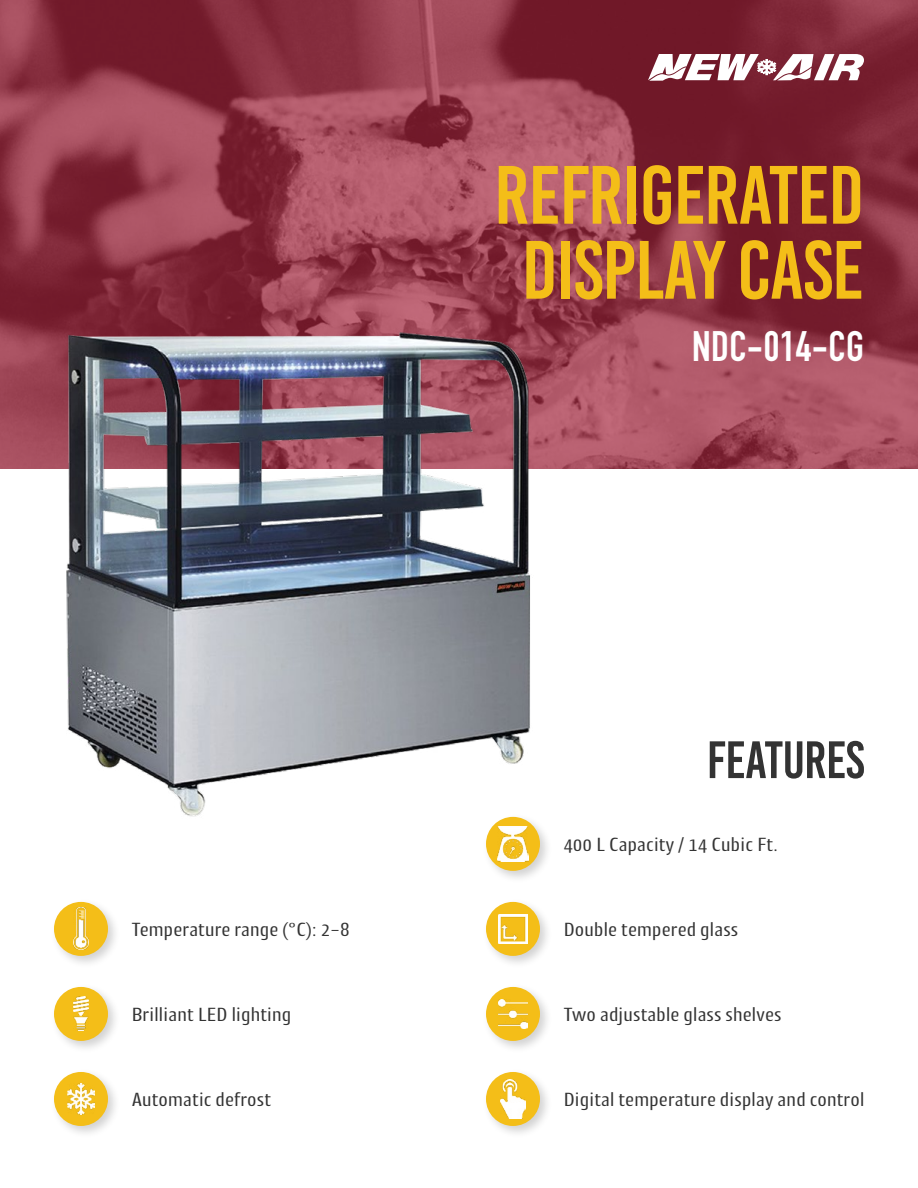
<style>
.page{position:relative;width:918px;height:1188px;background:#fff}
.page>*{position:absolute;margin:0;border:0;box-sizing:border-box;transform-origin:0 0}
.t1{font:82.5px/75px "Bebas Kai";letter-spacing:-.01em;color:#f4be18;text-align:center}
.t2{font:52.5px "Bebas Kai";letter-spacing:-.01em;color:#333}
.t3{font:700 42px "DIN Condensed";letter-spacing:.01em;color:#fff}
.t4{font:19.5px "Cantiga";color:#333}
</style>
<div class="page">
<svg style="left:0;top:0;width:918px;height:469px;background:#923a4a"></svg>
<div style="left:50px;top:983px;width:71px;height:71px;background:#000;opacity:.18"></div>
<div style="left:54px;top:987px;width:54px;height:54px;background:#f4be18;border-radius:50%"></div>
<img style="left:73px;top:997px;width:16px;height:34px">
<div style="left:482px;top:1068px;width:71px;height:71px;background:#000;opacity:.18"></div>
<div style="left:486px;top:1072px;width:54px;height:54px;background:#f4be18;border-radius:50%"></div>
<img style="left:500px;top:1079px;width:26px;height:40px">
<div style="left:482px;top:813px;width:71px;height:71px;background:#000;opacity:.18"></div>
<div style="left:486px;top:817px;width:54px;height:54px;background:#f4be18;border-radius:50%"></div>
<img style="left:497px;top:826px;width:32px;height:35px">
<div style="left:50px;top:1068px;width:71px;height:71px;background:#000;opacity:.18"></div>
<div style="left:54px;top:1072px;width:54px;height:54px;background:#f4be18;border-radius:50%"></div>
<img style="left:67px;top:1084px;width:28px;height:30px">
<div style="left:482px;top:898px;width:71px;height:71px;background:#000;opacity:.18"></div>
<div style="left:486px;top:902px;width:54px;height:54px;background:#f4be18;border-radius:50%"></div>
<img style="left:499px;top:915px;width:28px;height:28px">
<div style="left:482px;top:983px;width:71px;height:71px;background:#000;opacity:.18"></div>
<div style="left:486px;top:987px;width:54px;height:54px;background:#f4be18;border-radius:50%"></div>
<img style="left:499px;top:999px;width:28px;height:30px">
<img style="left:42px;top:310px;width:495px;height:515px">
<svg style="left:648px;top:54px;width:216px;height:27px"></svg>
<div style="left:50px;top:898px;width:71px;height:71px;background:#000;opacity:.18"></div>
<div style="left:54px;top:902px;width:54px;height:54px;background:#f4be18;border-radius:50%"></div>
<img style="left:73px;top:908px;width:16px;height:42px">
<h1 class="t1" style="left:495px;top:158px;width:371px">REFRIGERATED<br>DISPLAY CASE</h1>
<h3 class="t3" style="left:692px;top:318px;width:173px">NDC-014-CG</h3>
<h2 class="t2" style="left:707px;top:732px;width:159px">FEATURES</h2>
<p class="t4" style="left:563px;top:832px;width:216px">400 L Capacity / 14 Cubic Ft.</p>
<p class="t4" style="left:131px;top:918px;width:220px">Temperature range (°C): 2–8</p>
<p class="t4" style="left:563px;top:918px;width:177px">Double tempered glass</p>
<p class="t4" style="left:131px;top:1003px;width:162px">Brilliant LED lighting</p>
<p class="t4" style="left:563px;top:1003px;width:220px">Two adjustable glass shelves</p>
<p class="t4" style="left:131px;top:1088px;width:141px">Automatic defrost</p>
<p class="t4" style="left:563px;top:1088px;width:303px">Digital temperature display and control</p>
</div>
